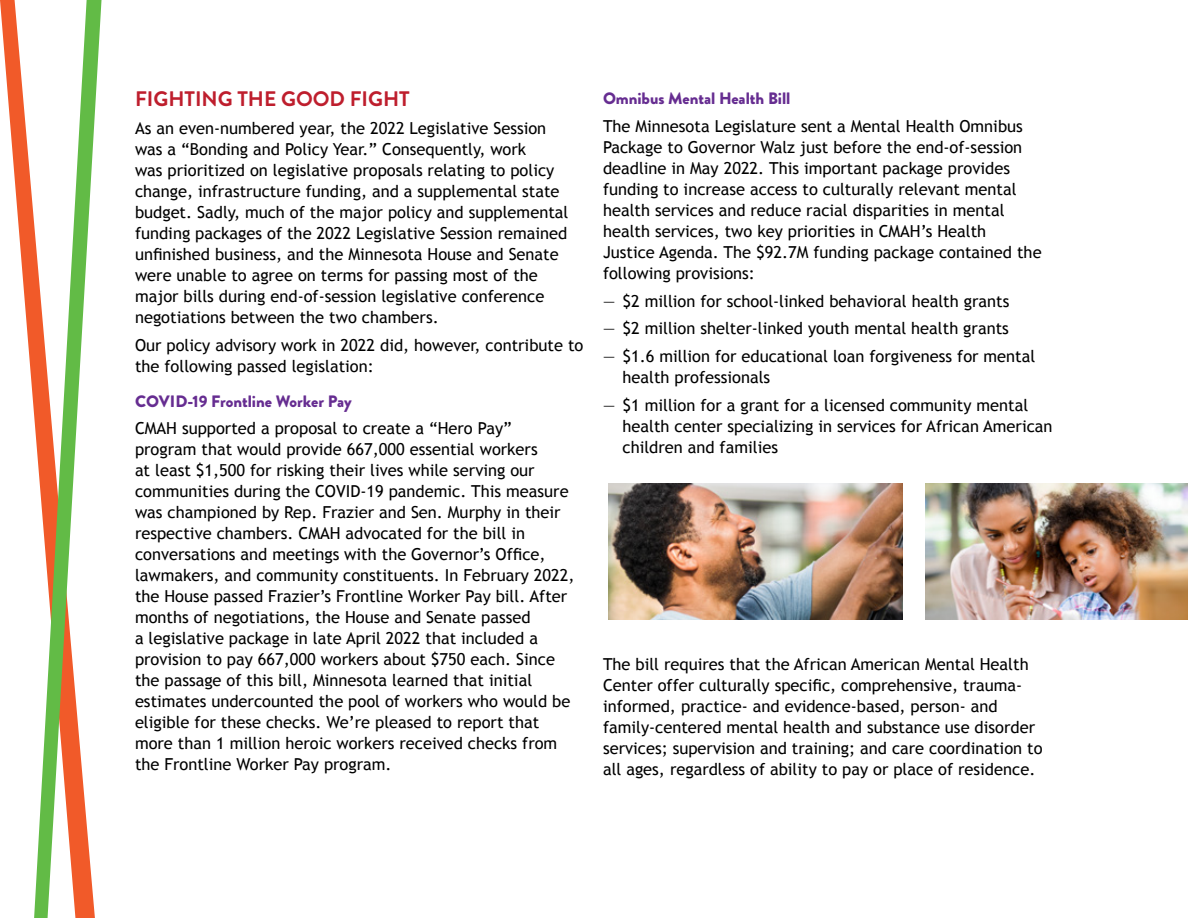
<style>
.page{position:relative;width:1188px;height:918px;background:#fff}
.page>*{position:absolute;margin:0;border:0;box-sizing:border-box;transform-origin:0 0}
.t1{font:700 21px "Brandon Grotesque";color:#be1e2d}
.t2{font:16.5px/21px "Trebuchet MS";color:#000}
.t3{font:900 16.5px "Brandon Grotesque";color:#662d91}
</style>
<div class="page">
<svg style="left:0;top:0;width:34px;height:413px"></svg>
<svg style="left:34px;top:0;width:68px;height:918px"></svg>
<img style="left:609px;top:483px;width:293px;height:137px">
<img style="left:926px;top:483px;width:262px;height:137px">
<p class="t1" style="left:135px;top:85px;width:276px">FIGHTING THE GOOD FIGHT</p>
<p class="t2" style="left:135px;top:118px;width:435px">As an even-numbered year, the 2022 Legislative Session was a “Bonding and Policy Year.” Consequently, work<br>was prioritized on legislative proposals relating to policy change, infrastructure funding, and a supplemental state budget. Sadly, much of the major policy and supplemental funding packages of the 2022 Legislative Session remained unfinished business, and the Minnesota House and Senate were unable to agree on terms for passing most of the major bills during end-of-session legislative conference negotiations between the two chambers.</p>
<p class="t2" style="left:135px;top:335px;width:450px">Our policy advisory work in 2022 did, however, contribute to the following passed legislation:</p>
<p class="t3" style="left:135px;top:389px;width:218px">COVID-19 Frontline Worker Pay</p>
<p class="t2" style="left:135px;top:418px;width:441px">CMAH supported a proposal to create a “Hero Pay” program that would provide 667,000 essential workers<br>at least $1,500 for risking their lives while serving our communities during the COVID-19 pandemic. This measure was championed by Rep. Frazier and Sen. Murphy in their respective chambers. CMAH advocated for the bill in conversations and meetings with the Governor’s Office, lawmakers, and community constituents. In February 2022, the House passed Frazier’s Frontline Worker Pay bill. After months of negotiations, the House and Senate passed<br>a legislative package in late April 2022 that included a provision to pay 667,000 workers about $750 each. Since the passage of this bill, Minnesota learned that initial estimates undercounted the pool of workers who would be eligible for these checks. We’re pleased to report that more than 1 million heroic workers received checks from the Frontline Worker Pay program.</p>
<p class="t3" style="left:603px;top:87px;width:189px">Omnibus Mental Health Bill</p>
<p class="t2" style="left:603px;top:116px;width:440px">The Minnesota Legislature sent a Mental Health Omnibus Package to Governor Walz just before the end-of-session deadline in May 2022. This important package provides funding to increase access to culturally relevant mental health services and reduce racial disparities in mental health services, two key priorities in CMAH’s Health Justice Agenda. The $92.7M funding package contained the following provisions:</p>
<p class="t2" style="left:603px;top:291px;width:408px">— $2 million for school-linked behavioral health grants</p>
<p class="t2" style="left:603px;top:318px;width:407px">— $2 million shelter-linked youth mental health grants</p>
<p class="t2" style="left:623px;top:346px;width:414px;text-indent:-20px">— $1.6 million for educational loan forgiveness for mental health professionals</p>
<p class="t2" style="left:623px;top:395px;width:432px;text-indent:-20px">— $1 million for a grant for a licensed community mental health center specializing in services for African American children and families</p>
<p class="t2" style="left:603px;top:654px;width:441px">The bill requires that the African American Mental Health Center offer culturally specific, comprehensive, trauma&shy;informed, practice- and evidence-based, person- and family-centered mental health and substance use disorder services; supervision and training; and care coordination to all ages, regardless of ability to pay or place of residence.</p>
</div>
